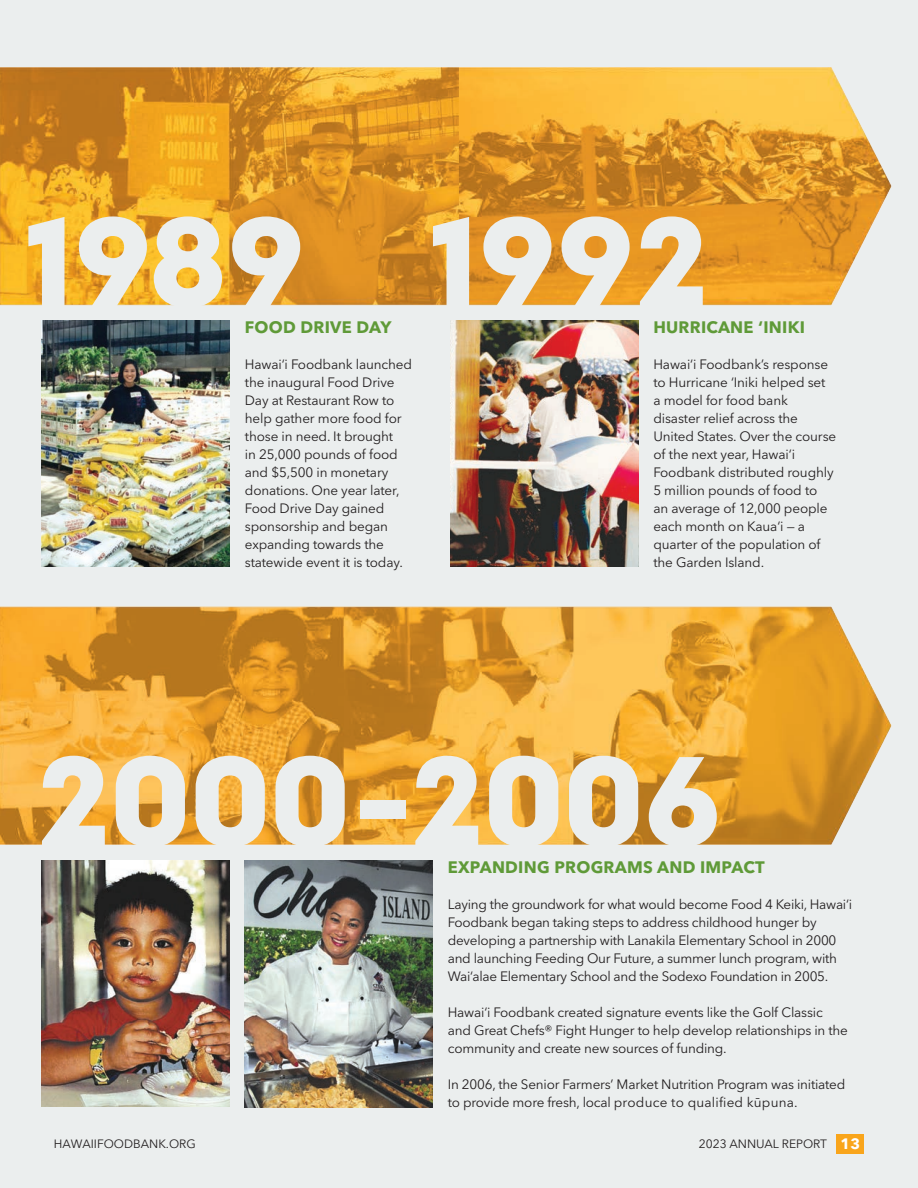
<style>
.page{position:relative;width:918px;height:1188px;background:#fff}
.page>*{position:absolute;margin:0;border:0;box-sizing:border-box;transform-origin:0 0}
.t1{font:900 126.75px "Intro";letter-spacing:-.03em;color:#ebeeee}
.Small_text{font:700 16.5px "Avenir Next LT Pro";letter-spacing:.015em;color:#5f9a38}
.Small_text-2{font:13.5px/18px "Avenir Next LT Pro";letter-spacing:-.015em;color:#231f20}
.t2{font:12px "Avenir Next LT Pro";color:#231f20}
.s1{font-weight:700;font-size:15px;color:#fff}
</style>
<div class="page">
<img style="left:0;top:0;width:918px;height:1188px">
<div style="left:837px;top:1134px;width:27px;height:20px;background:#f9a51b"></div>
<img style="left:42px;top:861px;width:188px;height:246px">
<img style="left:245px;top:861px;width:188px;height:246px">
<img style="left:42px;top:321px;width:188px;height:246px">
<img style="left:450px;top:321px;width:188px;height:246px">
<p class="t1" style="left:27px;top:181px;width:280px">1989</p>
<p class="t1" style="left:432px;top:181px;width:280px">1992</p>
<p class="Small_text" style="left:245px;top:317px;width:148px">FOOD DRIVE DAY</p>
<p class="Small_text-2" style="left:245px;top:355px;width:169px">Hawai‘i Foodbank launched the inaugural Food Drive<br>Day at Restaurant Row to help gather more food for those in need. It brought<br>in 25,000 pounds of food and $5,500 in monetary donations. One year later,<br>Food Drive Day gained sponsorship and began expanding towards the statewide event it is today.</p>
<p class="Small_text" style="left:653px;top:317px;width:153px">HURRICANE ‘INIKI</p>
<p class="Small_text-2" style="left:653px;top:355px;width:184px">Hawai‘i Foodbank’s response to Hurricane ‘Iniki helped set<br>a model for food bank disaster relief across the<br>United States. Over the course of the next year, Hawai‘i<br>Foodbank distributed roughly<br>5 million pounds of food to<br>an average of 12,000 people each month on Kaua‘i — a quarter of the population of the Garden Island.</p>
<p class="t1" style="left:37px;top:720px;width:686px">2000-2006</p>
<p class="Small_text" style="left:448px;top:857px;width:318px">EXPANDING PROGRAMS AND IMPACT</p>
<p class="Small_text-2" style="left:448px;top:895px;width:406px">Laying the groundwork for what would become Food 4 Keiki, Hawai‘i Foodbank began taking steps to address childhood hunger by developing a partnership with Lanakila Elementary School in 2000 and launching Feeding Our Future, a summer lunch program, with Wai‘alae Elementary School and the Sodexo Foundation in 2005.</p>
<p class="Small_text-2" style="left:448px;top:1003px;width:402px">Hawai‘i Foodbank created signature events like the Golf Classic and Great Chefs® Fight Hunger to help develop relationships in the community and create new sources of funding.</p>
<p class="Small_text-2" style="left:448px;top:1075px;width:399px">In 2006, the Senior Farmers’ Market Nutrition Program was initiated to provide more fresh, local produce to qualified kūpuna.</p>
<p class="t2" style="left:54px;top:1137px;width:143px">HAWAIIFOODBANK.ORG</p>
<p class="t2" style="left:699px;top:1137px;width:163px">2023 ANNUAL REPORT <span class="s1">13</span></p>
</div>
